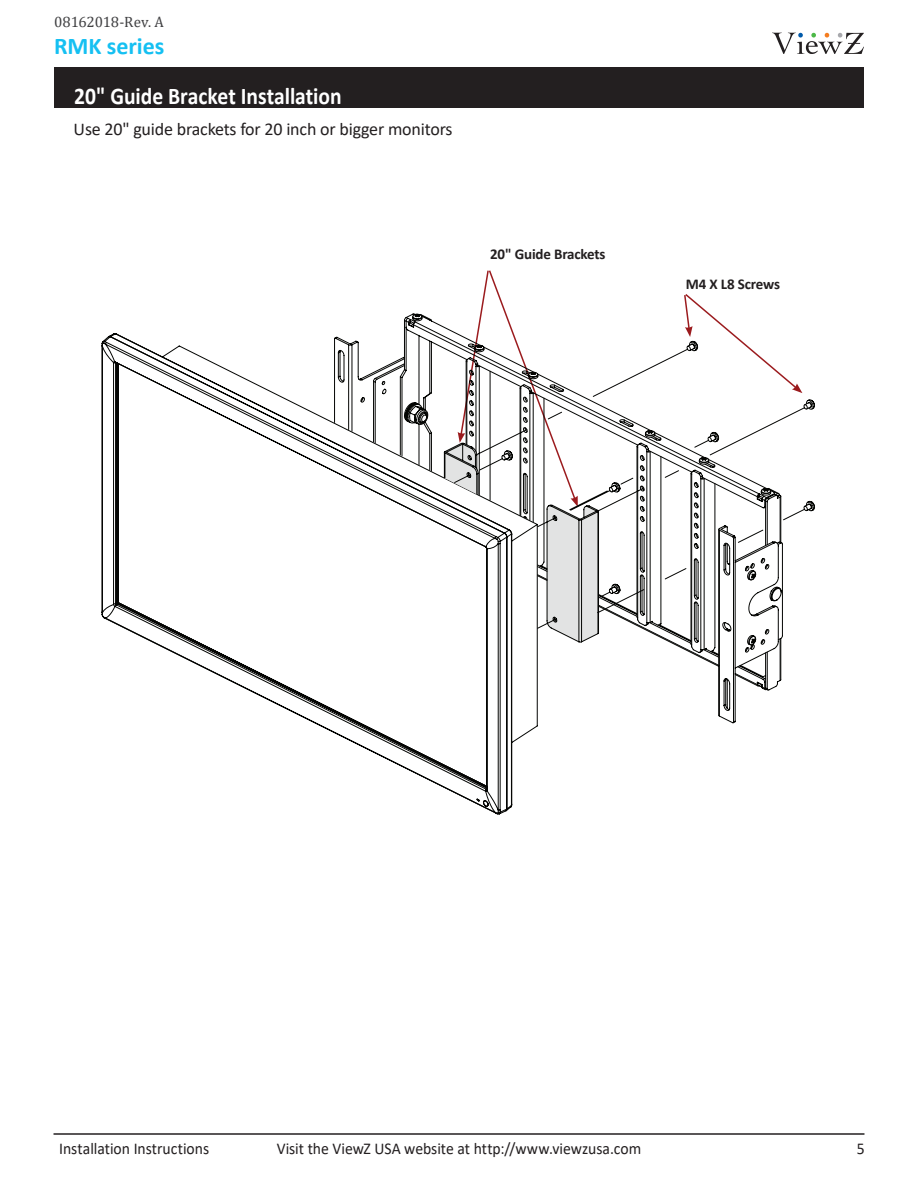
<style>
.page{position:relative;width:918px;height:1188px;background:#fff}
.page>*{position:absolute;margin:0;border:0;box-sizing:border-box;transform-origin:0 0}
.Body_withoutBullet{font:700 24px "Calibri";letter-spacing:-.005em;color:#fff;scale:.9 1}
.t1{font:700 24px "Calibri";letter-spacing:-.005em;color:#15c0f2}
.Body_Regular_10pt{font:18px "Calibri";letter-spacing:-.01em;color:#231f20}
.t2{font:16.5px "Calibri";color:#231f20;scale:.95 1}
.Body_Regular_10pt-2{font:700 15px "Calibri";letter-spacing:-.01em;color:#231f20}
.t3{font:15px "Cambria";letter-spacing:-.01em;color:#404042}
</style>
<div class="page">
<hr style="left:54px;top:1133px;width:810px;height:2px;background:#231f20">
<svg style="left:772px;top:33px;width:92px;height:21px"></svg>
<div style="left:54px;top:68px;width:810px;height:40px;background:#231f20"></div>
<svg style="left:684px;top:294px;width:25px;height:19px"></svg>
<svg style="left:101px;top:333px;width:437px;height:482px"></svg>
<svg style="left:334px;top:313px;width:448px;height:410px"></svg>
<svg style="left:444px;top:341px;width:371px;height:302px"></svg>
<p class="t3" style="left:54px;top:13px;width:111px">08162018-Rev. A</p>
<h1 class="t1" style="left:54px;top:29px;width:112px">RMK series</h1>
<p class="Body_withoutBullet" style="left:74px;top:79px;width:299px">20" Guide Bracket Installation</p>
<p class="Body_Regular_10pt" style="left:74px;top:117px;width:380px">Use 20" guide brackets for 20 inch or bigger monitors</p>
<p class="Body_Regular_10pt-2" style="left:490px;top:243px;width:117px">20" Guide Brackets</p>
<p class="Body_Regular_10pt-2" style="left:686px;top:273px;width:96px">M4 X L8 Screws</p>
<p class="t2" style="left:59px;top:1137px;width:159px">Installation Instructions</p>
<p class="t2" style="left:277px;top:1137px;width:385px">Visit the ViewZ USA website at http://www.viewzusa.com</p>
<p class="t2" style="left:857px;top:1137px;width:10px">5</p>
</div>
